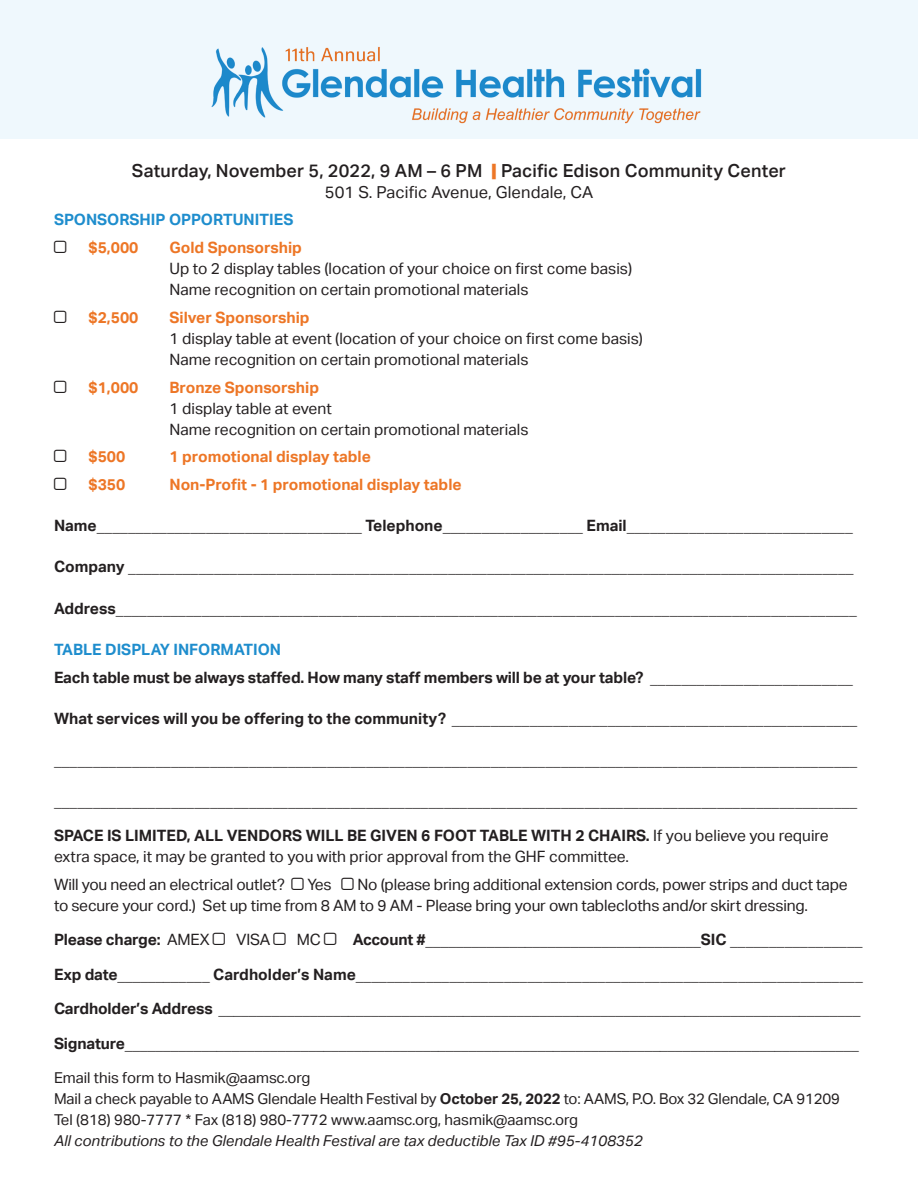
<style>
.page{position:relative;width:918px;height:1188px;background:#fff}
.page>*{position:absolute;margin:0;border:0;box-sizing:border-box;transform-origin:0 0}
.t1{font:500 18px "Aktiv Grotesk";letter-spacing:.01em;color:#231f20}
.t2{font:16.5px "Aktiv Grotesk";letter-spacing:.01em;color:#231f20}
.t3{font:15.6px/21px "Aktiv Grotesk";color:#231f20}
.t4{font:700 15.6px "Aktiv Grotesk";color:#ed7626}
.t5{font:700 15.6px/27.8px "Aktiv Grotesk";letter-spacing:-.01em;color:#231f20}
.t6{font:700 15.6px "Aktiv Grotesk";color:#1e8dcd}
.t7{font:15px/21px "Aktiv Grotesk";letter-spacing:-.01em;color:#231f20}
.t8{font:italic 15px "Aktiv Grotesk";color:#231f20}
.s1{font-weight:900;color:#ed7626}
.s2{font-weight:700}
.s3{color:#1e8dcd}
.s4{font-weight:400}
</style>
<div class="page">
<div style="left:0;top:0;width:918px;height:138px;background:#eff8fd"></div>
<img style="left:211px;top:46px;width:491px;height:78px">
<p class="t1" style="left:132px;top:160px;width:656px">Saturday, November 5, 2022, 9 AM – 6 PM <span class="s1">|</span> Pacific Edison Community Center</p>
<p class="t2" style="left:325px;top:182px;width:270px">501 S. Pacific Avenue, Glendale, CA</p>
<p class="t6" style="left:54px;top:211px;width:241px">SPONSORSHIP OPPORTUNITIES</p>
<p class="t4" style="left:89px;top:239px;width:52px">$5,000</p>
<p class="t4" style="left:170px;top:239px;width:134px">Gold Sponsorship</p>
<p class="t3" style="left:170px;top:258px;width:464px">Up to 2 display tables (location of your choice on first come basis)<br>Name recognition on certain promotional materials</p>
<p class="t4" style="left:89px;top:308px;width:52px">$2,500</p>
<p class="t4" style="left:170px;top:308px;width:142px">Silver Sponsorship</p>
<p class="t3" style="left:170px;top:328px;width:475px">1 display table at event (location of your choice on first come basis)<br>Name recognition on certain promotional materials</p>
<p class="t4" style="left:89px;top:378px;width:52px">$1,000</p>
<p class="t4" style="left:170px;top:378px;width:151px">Bronze Sponsorship</p>
<p class="t3" style="left:170px;top:398px;width:361px">1 display table at event<br>Name recognition on certain promotional materials</p>
<p class="t4" style="left:89px;top:448px;width:38px">$500</p>
<p class="t4" style="left:170px;top:448px;width:203px">1 promotional display table</p>
<p class="t4" style="left:89px;top:475px;width:38px">$350</p>
<p class="t4" style="left:170px;top:475px;width:294px">Non-Profit - 1 promotional display table</p>
<p class="t3" style="left:54px;top:515px;width:800px"><span class="s2">Name</span>__________________________________ <span class="s2">Telephone</span>__________________ <span class="s2">Email</span>_____________________________</p>
<p class="t3" style="left:54px;top:557px;width:801px"><span class="s2">Company</span> _____________________________________________________________________________________________</p>
<p class="t3" style="left:54px;top:598px;width:804px"><span class="s2">Address</span>_______________________________________________________________________________________________</p>
<p class="t5" style="left:54px;top:636px;width:800px"><span class="s3">TABLE DISPLAY INFORMATION<br></span>Each table must be always staffed. How many staff members will be at your table? <span class="s4">__________________________</span></p>
<p class="t3" style="left:54px;top:708px;width:805px"><span class="s2">What services will you be offering to the community?</span> ____________________________________________________</p>
<p class="t3" style="left:54px;top:749px;width:805px">_______________________________________________________________________________________________________</p>
<p class="t3" style="left:54px;top:791px;width:805px">_______________________________________________________________________________________________________</p>
<p class="t3" style="left:54px;top:825px;width:776px"><span class="s2">SPACE IS LIMITED, ALL VENDORS WILL BE GIVEN 6 FOOT TABLE WITH 2 CHAIRS.</span> If you believe you require extra space, it may be granted to you with prior approval from the GHF committee.</p>
<p class="t3" style="left:54px;top:874px;width:233px">Will you need an electrical outlet?</p>
<p class="t3" style="left:307px;top:874px;width:26px">Yes</p>
<p class="t3" style="left:54px;top:874px;width:795px;text-indent:303px">No (please bring additional extension cords, power strips and duct tape to secure your cord.) Set up time from 8 AM to 9 AM - Please bring your own tablecloths and/or skirt dressing.</p>
<p class="t5" style="left:54px;top:926px;width:157px">Please charge: <span class="s4">AMEX</span></p>
<p class="t3" style="left:236px;top:929px;width:36px">VISA</p>
<p class="t3" style="left:297px;top:929px;width:26px">MC</p>
<p class="t3" style="left:353px;top:929px;width:511px"><span class="s2">Account #</span>____________________________________<span class="s2">SIC</span> _________________</p>
<p class="t3" style="left:54px;top:964px;width:810px"><span class="s2">Exp date</span>____________ <span class="s2">Cardholder’s Name</span>_________________________________________________________________</p>
<p class="t3" style="left:54px;top:998px;width:808px"><span class="s2">Cardholder’s Address</span> ____________________________________________________________________________________</p>
<p class="t3" style="left:54px;top:1033px;width:806px"><span class="s2">Signature_</span>_______________________________________________________________________________________________</p>
<p class="t7" style="left:54px;top:1068px;width:788px">Email this form to Hasmik@aamsc.org<br>Mail a check payable to AAMS Glendale Health Festival by <span class="s2">October 25, 2022</span> to: AAMS, P.O. Box 32 Glendale, CA 91209<br>Tel (818) 980-7777 * Fax (818) 980-7772 www.aamsc.org, hasmik@aamsc.org</p>
<p class="t8" style="left:54px;top:1132px;width:590px">All contributions to the Glendale Health Festival are tax deductible Tax ID #95-4108352</p>
</div>
